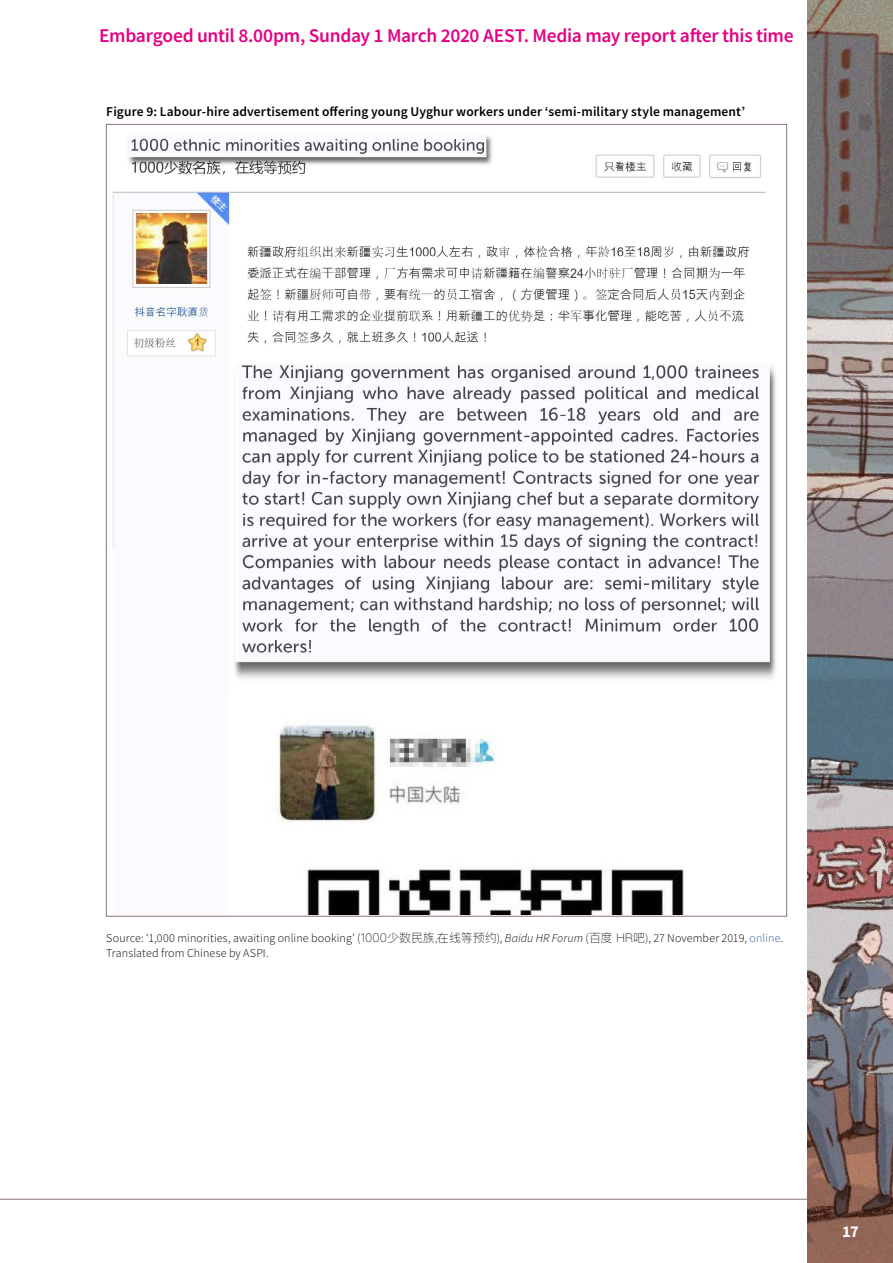
<style>
.page{position:relative;width:893px;height:1263px;background:#fff}
.page>*{position:absolute;margin:0;border:0;box-sizing:border-box;transform-origin:0 0}
.t1{font:600 19.5px "Source Sans Pro";letter-spacing:-.015em;color:#e40183}
.t2{font:700 16.5px "Source Sans Pro";color:#fff}
.Figure_Title{font:600 13.5px "Source Sans Pro";letter-spacing:.01em;color:#000}
.Source_Figure_n_Tabl{font:300 12px/15px "Source Sans Pro";letter-spacing:.01em;color:#000}
.s1{font-family:"Ping Fang TC";font-weight:100}
.s2{font-style:italic}
.s3{color:#285c9c}
</style>
<div class="page">
<img style="left:808px;top:0;width:85px;height:1263px">
<img style="left:112px;top:135px;width:664px;height:779px">
<hr style="left:0;top:1199px;width:808px;height:1px;background:#89766f">
<h1 class="t1" style="left:99px;top:23px;width:696px">Embargoed until 8.00pm, Sunday 1 March 2020 AEST. Media may report after this time</h1>
<p class="Figure_Title" style="left:106px;top:103px;width:640px">Figure 9: Labour-hire advertisement offering young Uyghur workers under ‘semi-military style management’</p>
<p class="Source_Figure_n_Tabl" style="left:106px;top:930px;width:678px">Source: ‘1,000 minorities, awaiting online booking’ (<span class="s1">1000少数民族,在线等预约</span>), <span class="s2">Baidu HR Forum</span> (<span class="s1">百度 HR吧</span>), 27 November 2019, <span class="s3">online</span>.<br>Translated from Chinese by ASPI.</p>
<h2 class="t2" style="left:842px;top:1221px;width:18px">17</h2>
</div>
